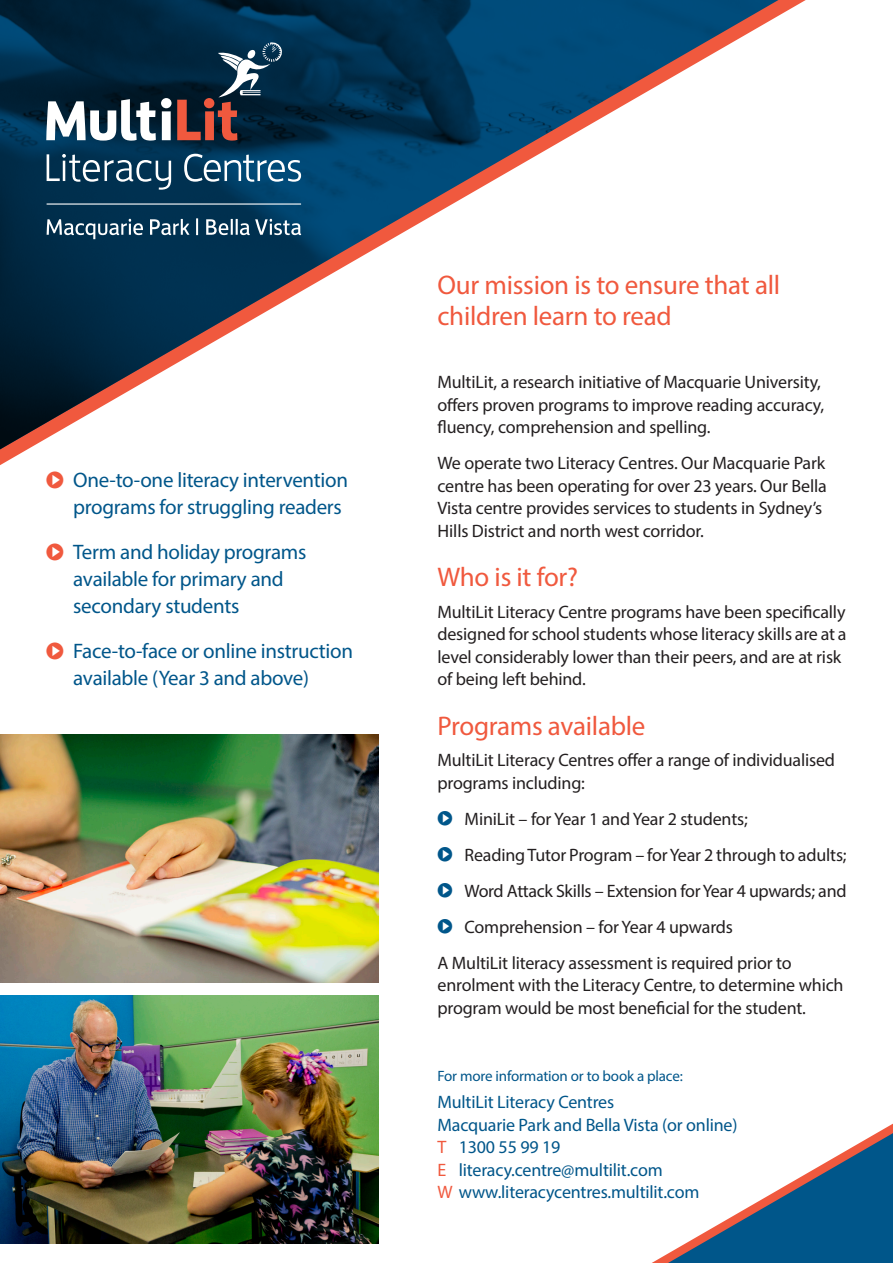
<style>
.page{position:relative;width:893px;height:1263px;background:#fff}
.page>*{position:absolute;margin:0;border:0;box-sizing:border-box;transform-origin:0 0}
.t1{font:27px/31.5px "Myriad Pro";letter-spacing:-.01em;color:#f0593e}
.t2{font:21px/27px "Myriad Pro";letter-spacing:-.015em;color:#00568a}
.t3{font:18px/22.5px "Myriad Pro";letter-spacing:-.01em;color:#231f20}
.t4{font:18px "Myriad Pro";letter-spacing:-.01em;color:#00568a}
.t5{font:15px "Myriad Pro";letter-spacing:-.01em;color:#00568a}
.s1{color:#f0593e}
.s2{color:#00568a}
</style>
<div class="page">
<svg style="left:652px;top:1124px;width:241px;height:139px"></svg>
<img style="left:0;top:0;width:781px;height:450px">
<svg style="left:46px;top:41px;width:237px;height:100px;background:#334656"></svg>
<svg style="left:47px;top:154px;width:254px;height:36px;background:#2e5c79"></svg>
<svg style="left:47px;top:218px;width:254px;height:21px;background:#3e637b"></svg>
<hr style="left:47px;top:203px;width:254px;height:2px;background:#fff">
<img style="left:0;top:735px;width:378px;height:247px">
<img style="left:0;top:996px;width:378px;height:247px">
<p class="t2" style="left:46px;top:466px;width:303px;text-align:right"><span class="s1">•</span> One-to-one literacy intervention programs for struggling readers</p>
<p class="t2" style="left:73px;top:538px;width:235px;text-indent:-27px"><span class="s1">•</span> Term and holiday programs available for primary and secondary students</p>
<p class="t2" style="left:73px;top:637px;width:281px;text-indent:-27px"><span class="s1">•</span> Face-to-face or online instruction available (Year 3 and above)</p>
<p class="t1" style="left:437px;top:269px;width:344px">Our mission is to ensure that all children learn to read</p>
<p class="t3" style="left:437px;top:371px;width:388px">MultiLit, a research initiative of Macquarie University, offers proven programs to improve reading accuracy, fluency, comprehension and spelling.</p>
<p class="t3" style="left:437px;top:452px;width:391px">We operate two Literacy Centres. Our Macquarie Park centre has been operating for over 23 years. Our Bella Vista centre provides services to students in Sydney’s Hills District and north west corridor.</p>
<p class="t1" style="left:437px;top:561px;width:142px">Who is it for?</p>
<p class="t3" style="left:437px;top:600px;width:411px">MultiLit Literacy Centre programs have been specifically designed for school students whose literacy skills are at a level considerably lower than their peers, and are at risk of being left behind.</p>
<p class="t1" style="left:437px;top:710px;width:209px">Programs available</p>
<p class="t3" style="left:437px;top:749px;width:399px">MultiLit Literacy Centres offer a range of individualised programs including:</p>
<p class="t3" style="left:437px;top:807px;width:312px"><span class="s2">•</span> MiniLit – for Year 1 and Year 2 students;</p>
<p class="t3" style="left:437px;top:843px;width:411px"><span class="s2">•</span> Reading Tutor Program – for Year 2 through to adults;</p>
<p class="t3" style="left:437px;top:879px;width:411px"><span class="s2">•</span> Word Attack Skills – Extension for Year 4 upwards; and</p>
<p class="t3" style="left:437px;top:915px;width:297px"><span class="s2">•</span> Comprehension – for Year 4 upwards</p>
<p class="t3" style="left:437px;top:951px;width:408px">A MultiLit literacy assessment is required prior to enrolment with the Literacy Centre, to determine which program would be most beneficial for the student.</p>
<p class="t5" style="left:437px;top:1067px;width:247px">For more information or to book a place:</p>
<p class="t4" style="left:437px;top:1091px;width:178px">MultiLit Literacy Centres</p>
<p class="t4" style="left:437px;top:1114px;width:302px">Macquarie Park and Bella Vista (or online)</p>
<p class="t4" style="left:437px;top:1136px;width:124px"><span class="s1">T</span> 1300 55 99 19</p>
<p class="t4" style="left:437px;top:1159px;width:227px"><span class="s1">E</span> literacy.centre@multilit.com</p>
<p class="t4" style="left:437px;top:1181px;width:263px"><span class="s1">W</span> www.literacycentres.multilit.com</p>
</div>
